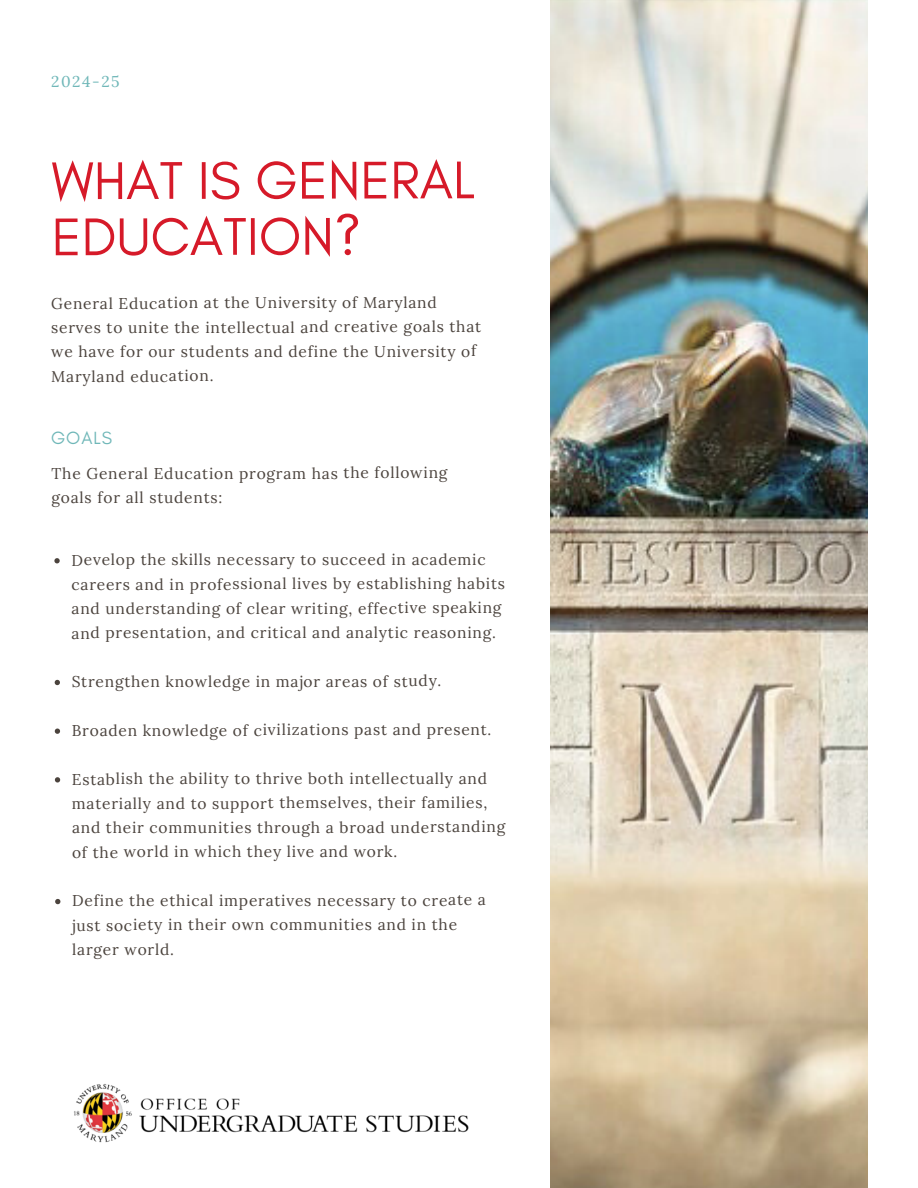
<style>
.page{position:relative;width:918px;height:1188px;background:#fff}
.page>*{position:absolute;margin:0;border:0;box-sizing:border-box;transform-origin:0 0}
.t1{font:54px/56.2px "Glacial Indifference";color:#d61a29}
.t2{font:18px "Glacial Indifference";letter-spacing:.05em;color:#6fb7b8}
.t3{font:15.6px/24.3px "Lora";letter-spacing:.045em;color:#4b433d}
.t4{font:15.6px "Lora";letter-spacing:.095em;color:#6fb7b8}
</style>
<div class="page">
<svg style="left:54px;top:558px;width:6px;height:5px"></svg>
<svg style="left:55px;top:680px;width:5px;height:5px"></svg>
<svg style="left:55px;top:729px;width:5px;height:5px"></svg>
<svg style="left:55px;top:777px;width:5px;height:6px"></svg>
<svg style="left:55px;top:899px;width:5px;height:5px"></svg>
<img style="left:550px;top:0;width:317px;height:1188px">
<img style="left:74px;top:1084px;width:395px;height:59px">
<p class="t4" style="left:51px;top:71px;width:70px">2024-25</p>
<h1 class="t1" style="left:52px;top:152px;width:425px">WHAT IS GENERAL<br>EDUCATION?</h1>
<p class="t3" style="left:51px;top:290px;width:432px">General Education at the University of Maryland serves to unite the intellectual and creative goals that we have for our students and define the University of Maryland education.</p>
<p class="t2" style="left:51px;top:427px;width:62px">GOALS</p>
<p class="t3" style="left:52px;top:461px;width:397px">The General Education program has the following goals for all students:</p>
<p class="t3" style="left:71px;top:547px;width:435px">Develop the skills necessary to succeed in academic careers and in professional lives by establishing habits and understanding of clear writing, effective speaking and presentation, and critical and analytic reasoning.</p>
<p class="t3" style="left:72px;top:669px;width:371px">Strengthen knowledge in major areas of study.</p>
<p class="t3" style="left:72px;top:718px;width:421px">Broaden knowledge of civilizations past and present.</p>
<p class="t3" style="left:72px;top:766px;width:435px">Establish the ability to thrive both intellectually and materially and to support themselves, their families, and their communities through a broad understanding of the world in which they live and work.</p>
<p class="t3" style="left:72px;top:888px;width:415px">Define the ethical imperatives necessary to create a just society in their own communities and in the larger world.</p>
</div>
